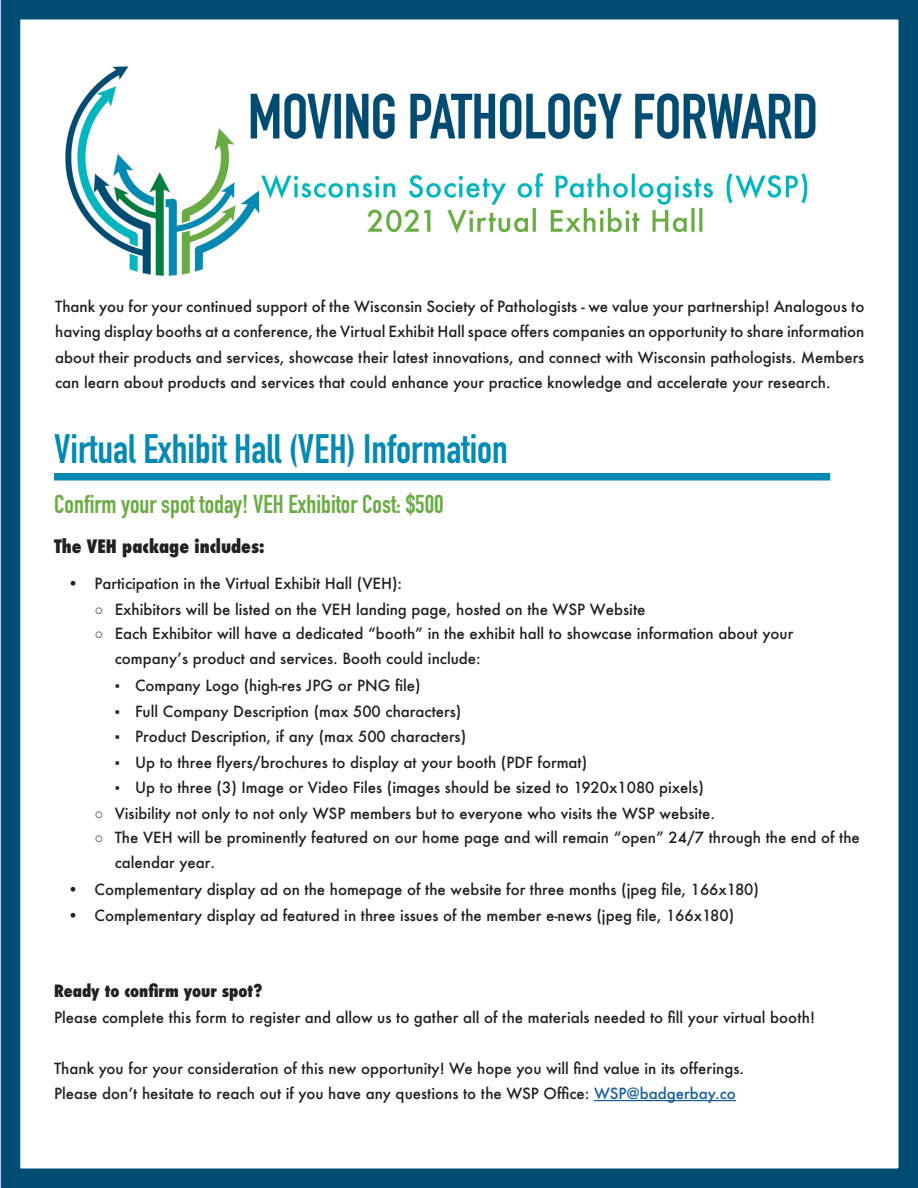
<style>
.page{position:relative;width:918px;height:1188px;background:#fff}
.page>*{position:absolute;margin:0;border:0;box-sizing:border-box;transform-origin:0 0}
.t1{font:700 40.5px "DIN Condensed";color:#038ab3}
.t2{font:700 25.5px "DIN Condensed";color:#6aac44}
.t3{font:800 condensed 18px "Futura";color:#231f20}
.t4{font:800 condensed 16.5px "Futura";color:#231f20}
.t5{font:500 15px/25.5px "Futura";color:#231f20}
.s1{font-family:"Arial";font-weight:400}
.s2{color:#175d9e}
</style>
<div class="page">
<img style="left:65px;top:66px;width:751px;height:210px">
<div style="left:1px;top:0;width:917px;height:1188px;border:20px solid #004c72"></div>
<div style="left:54px;top:473px;width:776px;height:8px;background:#038ab3"></div>
<hr style="left:594px;top:1100px;width:142px;height:1px;background:#175d9e">
<p class="t5" style="left:55px;top:293px;width:811px;text-align:justify">Thank you for your continued support of the Wisconsin Society of Pathologists - we value your partnership! Analogous to having display booths at a conference, the Virtual Exhibit Hall space offers companies an opportunity to share information about their products and services, showcase their latest innovations, and connect with Wisconsin pathologists. Members can learn about products and services that could enhance your practice knowledge and accelerate your research.</p>
<p class="t1" style="left:54px;top:422px;width:455px">Virtual Exhibit Hall (VEH) Information</p>
<p class="t2" style="left:54px;top:487px;width:391px">Confirm your spot today! VEH Exhibitor Cost: $500</p>
<p class="t3" style="left:54px;top:534px;width:212px">The VEH package includes:</p>
<p class="t5" style="left:68px;top:571px;width:336px">• Participation in the Virtual Exhibit Hall (VEH):</p>
<p class="t5" style="left:94px;top:596px;width:552px"><span class="s1">○</span> Exhibitors will be listed on the VEH landing page, hosted on the WSP Website</p>
<p class="t5" style="left:115px;top:620px;width:680px;text-indent:-20px"><span class="s1">○</span> Each Exhibitor will have a dedicated “booth” in the exhibit hall to showcase information about your company’s product and services. Booth could include:</p>
<p class="t5" style="left:115px;top:673px;width:307px"><span class="s1">▪</span> Company Logo (high-res JPG or PNG file)</p>
<p class="t5" style="left:115px;top:698px;width:348px"><span class="s1">▪</span> Full Company Description (max 500 characters)</p>
<p class="t5" style="left:115px;top:724px;width:353px"><span class="s1">▪</span> Product Description, if any (max 500 characters)</p>
<p class="t5" style="left:115px;top:749px;width:474px"><span class="s1">▪</span> Up to three flyers/brochures to display at your booth (PDF format)</p>
<p class="t5" style="left:115px;top:775px;width:591px"><span class="s1">▪</span> Up to three (3) Image or Video Files (images should be sized to 1920x1080 pixels)</p>
<p class="t5" style="left:94px;top:800px;width:622px"><span class="s1">○</span> Visibility not only to not only WSP members but to everyone who visits the WSP website.</p>
<p class="t5" style="left:115px;top:824px;width:747px;text-indent:-20px"><span class="s1">○</span> The VEH will be prominently featured on our home page and will remain “open” 24/7 through the end of the calendar year.</p>
<p class="t5" style="left:68px;top:877px;width:693px">• Complementary display ad on the homepage of the website for three months (jpeg file, 166x180)</p>
<p class="t5" style="left:68px;top:902px;width:668px">• Complementary display ad featured in three issues of the member e-news (jpeg file, 166x180)</p>
<p class="t4" style="left:54px;top:980px;width:210px">Ready to confirm your spot?</p>
<p class="t5" style="left:54px;top:1004px;width:762px">Please complete this form to register and allow us to gather all of the materials needed to fill your virtual booth!</p>
<p class="t5" style="left:54px;top:1055px;width:692px">Thank you for your consideration of this new opportunity! We hope you will find value in its offerings.</p>
<p class="t5" style="left:54px;top:1081px;width:683px">Please don’t hesitate to reach out if you have any questions to the WSP Office: <span class="s2">WSP@badgerbay.co</span></p>
</div>
